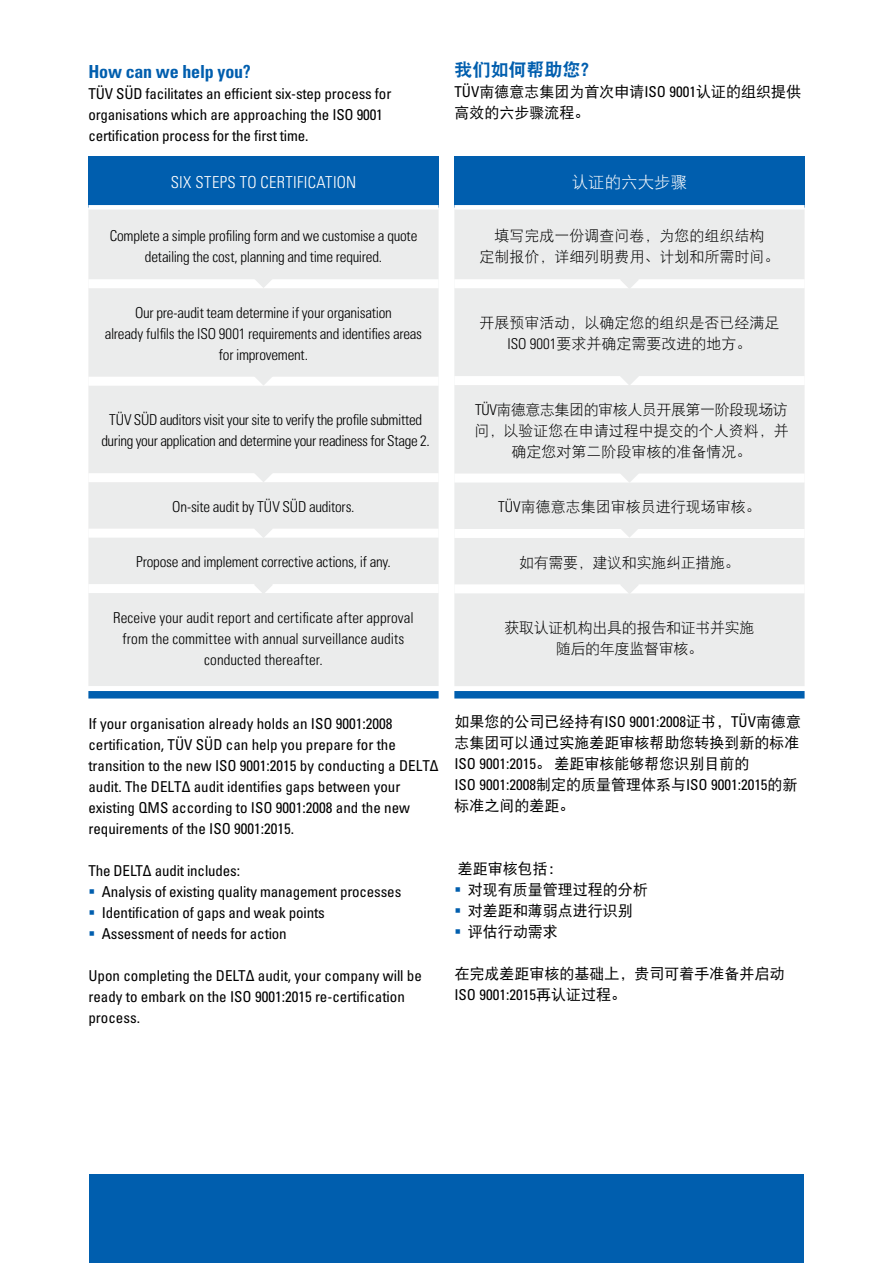
<style>
.page{position:relative;width:893px;height:1263px;background:#fff}
.page>*{position:absolute;margin:0;border:0;box-sizing:border-box;transform-origin:0 0}
.t1{font:18px "Univers LTCYR 67 Bold Cond";letter-spacing:-.01em;color:#005eae}
.t2{font:18px "DFP Hei W9";color:#005eae}
.t3{font:16.5px "Univers LTCYR 47 Light Cond";letter-spacing:.025em;color:#fff}
.t4{font:16.5px "DFP Hei W3";color:#fff}
.t5{font:condensed 15px/21px "Univers LTCYR 57";color:#000}
.t6{font:15px/21px "Univers LTCYR 47 Light Cond";letter-spacing:-.015em;color:#000;text-align:center}
.t7{font:15px/21px "DFP Hei W5";color:#000}
.t8{font:15px/21px "DFP Hei W3";color:#000;text-align:center}
.t9{font:15px/21px "Univers LTCYR 47 Light Cond";letter-spacing:.005em;color:#000;text-align:center}
.t10{font:15px/21px "DFP Hei W3";letter-spacing:-.02em;color:#000;text-align:center}
.s1{font-family:"Univers LTCYR 57";font-stretch:condensed}
.s2{font-family:"Univers LTCYR 47 Light Cond"}
.s3{color:#005eae}
.s4{font-family:"DFP Hei W5";font-stretch:normal}
</style>
<div class="page">
<div style="left:89px;top:1174px;width:715px;height:89px;background:#005eae"></div>
<div style="left:88px;top:156px;width:351px;height:51px;background:#005eae"></div>
<div style="left:88px;top:210px;width:351px;height:476px;background:#ebecec"></div>
<div style="left:88px;top:279px;width:351px;height:9px;background:#fff"></div>
<div style="left:88px;top:377px;width:351px;height:9px;background:#fff"></div>
<div style="left:88px;top:473px;width:351px;height:9px;background:#fff"></div>
<div style="left:88px;top:529px;width:351px;height:9px;background:#fff"></div>
<div style="left:88px;top:584px;width:351px;height:9px;background:#fff"></div>
<div style="left:88px;top:205px;width:351px;height:5px;background:#fff"></div>
<div style="left:88px;top:691px;width:351px;height:7px;background:#005eae"></div>
<svg style="left:254px;top:269px;width:19px;height:19px"></svg>
<svg style="left:254px;top:367px;width:19px;height:19px"></svg>
<svg style="left:254px;top:463px;width:19px;height:19px"></svg>
<svg style="left:254px;top:519px;width:19px;height:19px"></svg>
<svg style="left:254px;top:575px;width:19px;height:19px"></svg>
<div style="left:454px;top:156px;width:351px;height:51px;background:#005eae"></div>
<div style="left:454px;top:210px;width:351px;height:476px;background:#ebecec"></div>
<div style="left:454px;top:279px;width:351px;height:9px;background:#fff"></div>
<div style="left:454px;top:376px;width:351px;height:9px;background:#fff"></div>
<div style="left:454px;top:473px;width:351px;height:9px;background:#fff"></div>
<div style="left:454px;top:529px;width:351px;height:9px;background:#fff"></div>
<div style="left:454px;top:584px;width:351px;height:9px;background:#fff"></div>
<div style="left:454px;top:205px;width:351px;height:5px;background:#fff"></div>
<div style="left:454px;top:691px;width:351px;height:7px;background:#005eae"></div>
<svg style="left:620px;top:270px;width:19px;height:19px"></svg>
<svg style="left:620px;top:367px;width:19px;height:19px"></svg>
<svg style="left:620px;top:464px;width:19px;height:19px"></svg>
<svg style="left:620px;top:519px;width:19px;height:18px"></svg>
<svg style="left:620px;top:575px;width:19px;height:19px"></svg>
<p class="t1" style="left:88px;top:60px;width:164px">How can we help you?</p>
<p class="t5" style="left:88px;top:82px;width:304px">TÜV SÜD facilitates an efficient six-step process for organisations which are approaching the ISO 9001 certification process for the first time.</p>
<p class="t3" style="left:171px;top:171px;width:187px">SIX STEPS TO CERTIFICATION</p>
<p class="t6" style="left:110px;top:225px;width:309px">Complete a simple profiling form and we customise a quote detailing the cost, planning and time required.</p>
<p class="t6" style="left:105px;top:301px;width:319px">Our pre-audit team determine if your organisation<br>already fulfils the ISO 9001 requirements and identifies areas for improvement.</p>
<p class="t6" style="left:101px;top:409px;width:330px">TÜV SÜD auditors visit your site to verify the profile submitted during your application and determine your readiness for Stage 2.</p>
<p class="t6" style="left:172px;top:495px;width:184px">On-site audit by TÜV SÜD auditors.</p>
<p class="t6" style="left:136px;top:551px;width:256px">Propose and implement corrective actions, if any.</p>
<p class="t9" style="left:113px;top:606px;width:302px">Receive your audit report and certificate after approval from the committee with annual surveillance audits conducted thereafter.</p>
<p class="t2" style="left:454px;top:60px;width:145px">我们如何帮助您？</p>
<p class="t7" style="left:454px;top:81px;width:348px"><span class="s1">TÜV</span>南德意志集团为首次申请<span class="s1">ISO 9001</span>认证的组织提供高效的六步骤流程。</p>
<p class="t4" style="left:572px;top:173px;width:117px">认证的六大步骤</p>
<p class="t8" style="left:479px;top:225px;width:301px">填写完成一份调查问卷，为您的组织结构<br>定制报价，详细列明费用、计划和所需时间。</p>
<p class="t8" style="left:479px;top:312px;width:301px">开展预审活动，以确定您的组织是否已经满足<br><span class="s2">ISO 9001</span>要求并确定需要改进的地方。</p>
<p class="t8" style="left:475px;top:399px;width:316px"><span class="s2">TÜV</span>南德意志集团的审核人员开展第一阶段现场访问，以验证您在申请过程中提交的个人资料，并确定您对第二阶段审核的准备情况。</p>
<p class="t8" style="left:498px;top:496px;width:264px"><span class="s2">TÜV</span>南德意志集团审核员进行现场审核。</p>
<p class="t10" style="left:519px;top:551px;width:222px">如有需要，建议和实施纠正措施。</p>
<p class="t10" style="left:504px;top:617px;width:252px">获取认证机构出具的报告和证书并实施随后的年度监督审核。</p>
<p class="t5" style="left:88px;top:712px;width:352px">If your organisation already holds an ISO 9001:2008 certification, TÜV SÜD can help you prepare for the transition to the new ISO 9001:2015 by conducting a DELT∆ audit. The DELT∆ audit identifies gaps between your existing QMS according to ISO 9001:2008 and the new requirements of the ISO 9001:2015.</p>
<p class="t5" style="left:88px;top:859px;width:153px">The DELT∆ audit includes:</p>
<p class="t5" style="left:88px;top:880px;width:314px"><span class="s3">▪</span> Analysis of existing quality management processes</p>
<p class="t5" style="left:88px;top:901px;width:238px"><span class="s3">▪</span> Identification of gaps and weak points</p>
<p class="t5" style="left:88px;top:922px;width:200px"><span class="s3">▪</span> Assessment of needs for action</p>
<p class="t5" style="left:88px;top:964px;width:335px">Upon completing the DELT∆ audit, your company will be ready to embark on the ISO 9001:2015 re-certification process.</p>
<p class="t7" style="left:454px;top:711px;width:348px;text-align:justify">如果您的公司已经持有<span class="s1">ISO 9001:2008</span>证书，<span class="s1">TÜV</span>南德意志集团可以通过实施差距审核帮助您转换到新的标准<span class="s1">ISO 9001:2015</span>。差距审核能够帮您识别目前的</p>
<p class="t5" style="left:454px;top:774px;width:345px">ISO 9001:2008<span class="s4">制定的质量管理体系与</span>ISO 9001:2015<span class="s4">的新</span></p>
<p class="t7" style="left:454px;top:795px;width:121px">标准之间的差距。</p>
<p class="t7" style="left:458px;top:858px;width:106px">差距审核包括：</p>
<p class="t7" style="left:454px;top:879px;width:195px"><span class="s3">▪</span> 对现有质量管理过程的分析</p>
<p class="t7" style="left:454px;top:900px;width:180px"><span class="s3">▪</span> 对差距和薄弱点进行识别</p>
<p class="t7" style="left:454px;top:921px;width:105px"><span class="s3">▪</span> 评估行动需求</p>
<p class="t7" style="left:454px;top:963px;width:332px">在完成差距审核的基础上，贵司可着手准备并启动</p>
<p class="t5" style="left:454px;top:984px;width:173px">ISO 9001:2015<span class="s4">再认证过程。</span></p>
</div>
